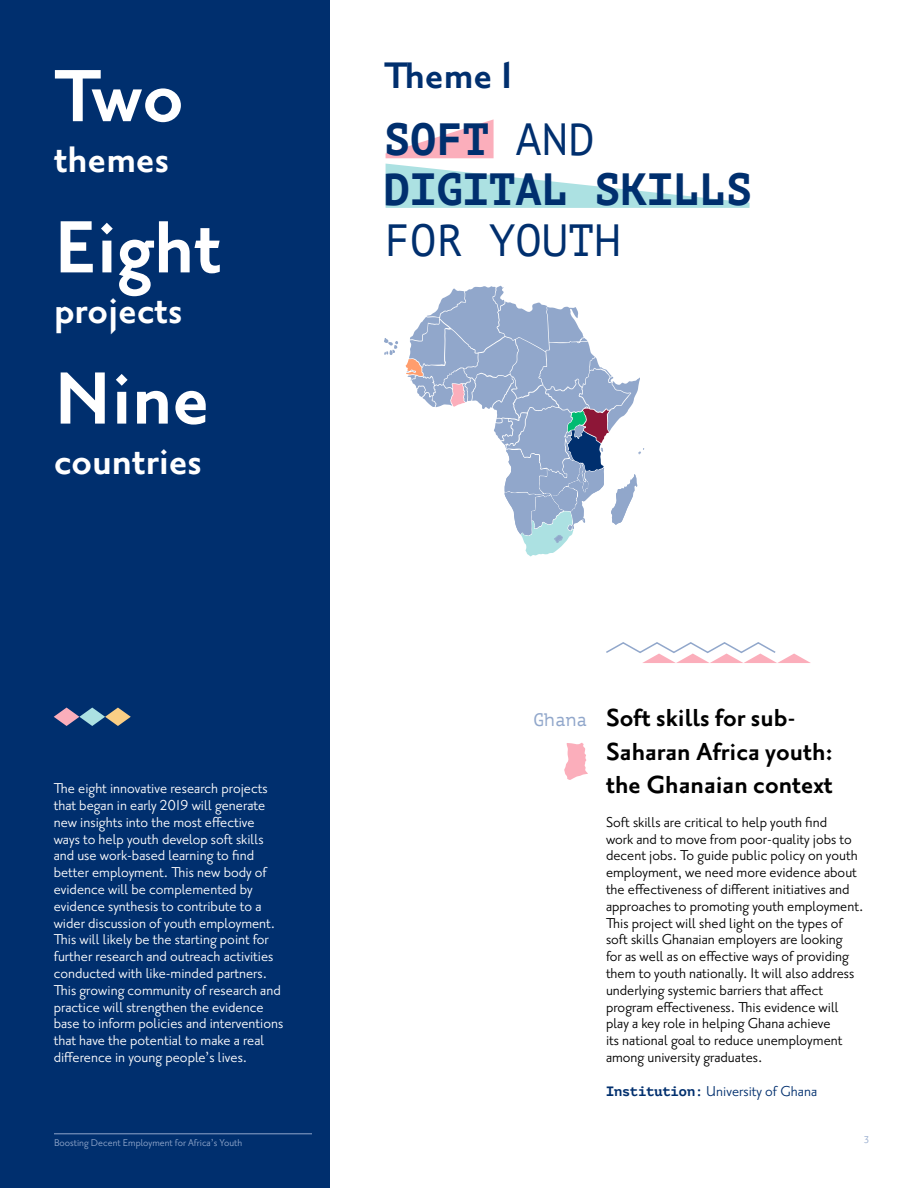
<style>
.page{position:relative;width:918px;height:1188px;background:#fff}
.page>*{position:absolute;margin:0;border:0;box-sizing:border-box;transform-origin:0 0}
.t1{font:700 90px "Priori Sans OT";color:#fff}
.t2{font:700 45px/50.4px "PT Mono";color:#002f6e}
.t3{font:700 45px "Priori Sans OT";color:#fff}
.t4{font:700 45px "Priori Sans OT";color:#002f6e}
.t5{font:700 30px/33.6px "Priori Sans OT";color:#000}
.t6{font:18px "PT Mono";color:#91a7cb}
.t7{font:17.4px/16.8px "Priori Sans OT";color:#fff}
.t8{font:17.4px/16.8px "Priori Sans OT";color:#000}
.t9{font:17.4px "Priori Sans OT";color:#002f6e}
.Annotation_text{font:12px "Priori Sans OT";color:#91a7cb}
.s1{font-weight:400}
.s2{font-family:"PT Mono";font-weight:700;font-size:13.5px}
</style>
<div class="page">
<svg style="left:386px;top:164px;width:364px;height:44px"></svg>
<svg style="left:386px;top:119px;width:108px;height:39px"></svg>
<div style="left:0;top:0;width:330px;height:1188px;background:#002f6e"></div>
<svg style="left:564px;top:743px;width:24px;height:37px"></svg>
<svg style="left:384px;top:338px;width:14px;height:17px"></svg>
<svg style="left:406px;top:286px;width:238px;height:270px"></svg>
<svg style="left:606px;top:642px;width:205px;height:21px"></svg>
<hr style="left:54px;top:1134px;width:258px;height:1px;background:#91a7cb">
<svg style="left:54px;top:708px;width:77px;height:18px"></svg>
<h2 class="t1" style="left:54px;top:55px;width:131px">Two</h2>
<h2 class="t3" style="left:54px;top:139px;width:117px">themes</h2>
<h2 class="t1" style="left:54px;top:207px;width:169px">Eight</h2>
<h2 class="t3" style="left:54px;top:290px;width:130px">projects</h2>
<h2 class="t1" style="left:54px;top:358px;width:157px">Nine</h2>
<h2 class="t3" style="left:54px;top:441px;width:150px">countries</h2>
<p class="t7" style="left:54px;top:781px;width:231px">The eight innovative research projects that began in early 2019 will generate new insights into the most effective ways to help youth develop soft skills and use work-based learning to find better employment. This new body of evidence will be complemented by evidence synthesis to contribute to a wider discussion of youth employment.<br>This will likely be the starting point for further research and outreach activities conducted with like-minded partners.<br>This growing community of research and practice will strengthen the evidence base to inform policies and interventions that have the potential to make a real difference in young people’s lives.</p>
<p class="Annotation_text" style="left:54px;top:1137px;width:190px">Boosting Decent Employment for Africa’s Youth</p>
<h2 class="t4" style="left:384px;top:55px;width:130px">Theme 1</h2>
<h1 class="t2" style="left:384px;top:114px;width:370px">SOFT <span class="s1">AND<br></span>DIGITAL SKILLS<br><span class="s1">FOR YOUTH</span></h1>
<h3 class="t6" style="left:533px;top:710px;width:55px">Ghana</h3>
<h4 class="t5" style="left:606px;top:702px;width:229px">Soft skills for sub-<br>Saharan Africa youth: the Ghanaian context</h4>
<p class="t8" style="left:606px;top:814px;width:259px">Soft skills are critical to help youth find<br>work and to move from poor-quality jobs to decent jobs. To guide public policy on youth employment, we need more evidence about the effectiveness of different initiatives and approaches to promoting youth employment.<br>This project will shed light on the types of soft skills Ghanaian employers are looking<br>for as well as on effective ways of providing them to youth nationally. It will also address underlying systemic barriers that affect program effectiveness. This evidence will play a key role in helping Ghana achieve<br>its national goal to reduce unemployment among university graduates.</p>
<p class="t9" style="left:606px;top:1083px;width:213px"><span class="s2">Institution:</span> University of Ghana</p>
<p class="Annotation_text" style="left:864px;top:1134px;width:6px">3</p>
</div>
